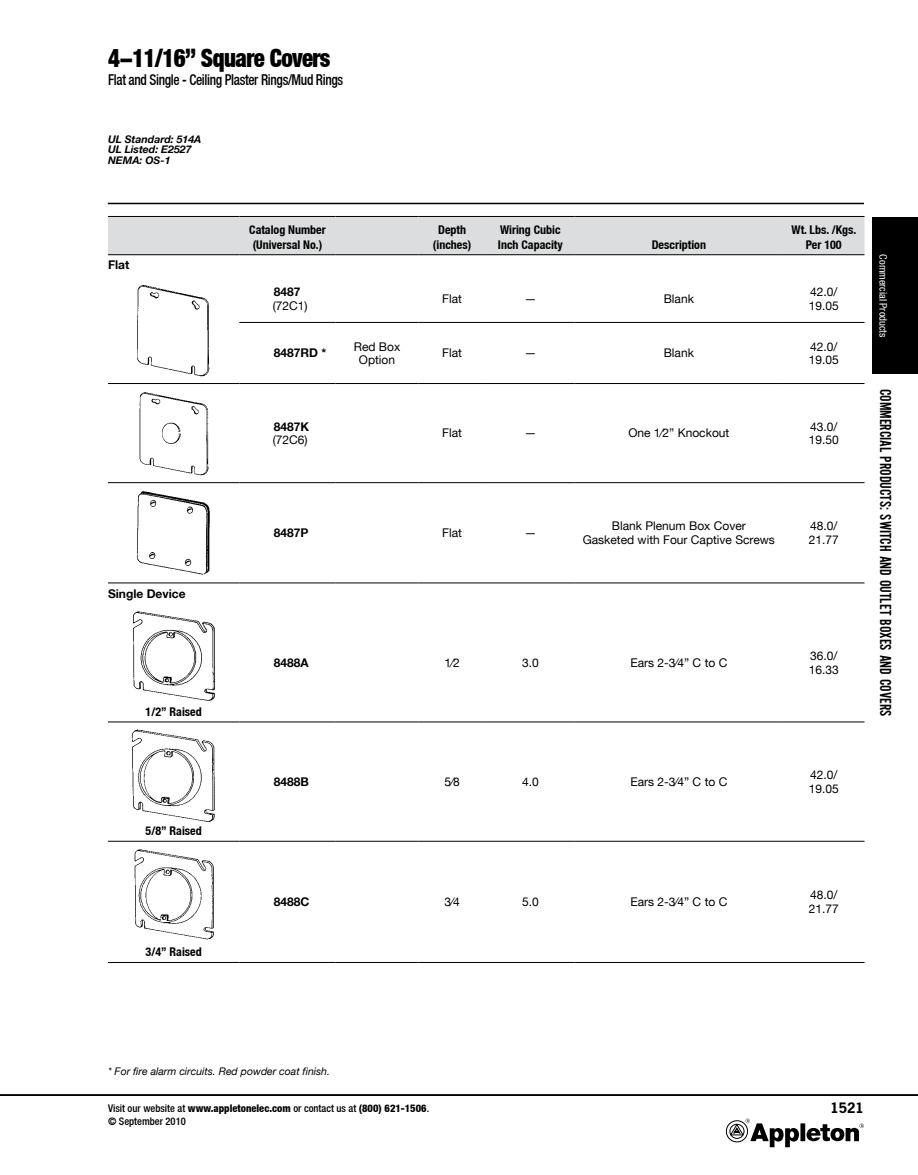
<style>
.page{position:relative;width:918px;height:1175px;background:#fff}
.page>*{position:absolute;margin:0;border:0;box-sizing:border-box;transform-origin:0 0}
.t1{font:900 condensed 25.5px "Helvetica Neue LT";letter-spacing:-.025em;color:#000;scale:.9 1}
.t2{font:16.5px "Alternate Gothic EF No Two";color:#000}
.t3{font:500 condensed 15px "Helvetica Neue LT";letter-spacing:-.025em;color:#000;scale:.89 1}
.t4{font:700 13.5px "News Gothic Std";color:#000}
.t5{font:12px/13.5px "Helvetica Neue LT";color:#000}
.t6{font:700 condensed 12px/14.4px "Helvetica Neue LT";color:#000}
.t7{font:700 12px "Helvetica Neue LT";color:#000}
.t8{font:500 condensed 10.5px/12.6px "Helvetica Neue LT";color:#000}
.t9{font:italic 10.5px "Helvetica Neue LT";color:#000}
.t10{font:italic 700 10.5px/10.5px "Helvetica Neue LT";color:#000}
.t11{font:condensed 10.5px "Helvetica Neue LT";color:#fff}
.s1{font-weight:800}
</style>
<div class="page">
<div style="left:108px;top:217px;width:756px;height:37px;background:#dcddde"></div>
<hr style="left:108px;top:216px;width:131px;height:1px;background:#000">
<hr style="left:239px;top:216px;width:97px;height:1px;background:#000">
<hr style="left:336px;top:216px;width:82px;height:1px;background:#000">
<hr style="left:418px;top:216px;width:68px;height:1px;background:#000">
<hr style="left:486px;top:216px;width:89px;height:1px;background:#000">
<hr style="left:575px;top:216px;width:208px;height:1px;background:#000">
<hr style="left:783px;top:216px;width:81px;height:1px;background:#000">
<hr style="left:108px;top:254px;width:131px;height:1px;background:#000">
<hr style="left:239px;top:254px;width:97px;height:1px;background:#000">
<hr style="left:336px;top:254px;width:82px;height:1px;background:#000">
<hr style="left:418px;top:254px;width:68px;height:1px;background:#000">
<hr style="left:486px;top:254px;width:89px;height:1px;background:#000">
<hr style="left:575px;top:254px;width:208px;height:1px;background:#000">
<hr style="left:783px;top:254px;width:81px;height:1px;background:#000">
<hr style="left:239px;top:322px;width:97px;height:1px;background:#000">
<hr style="left:336px;top:322px;width:82px;height:1px;background:#000">
<hr style="left:418px;top:322px;width:68px;height:1px;background:#000">
<hr style="left:486px;top:322px;width:89px;height:1px;background:#000">
<hr style="left:575px;top:322px;width:208px;height:1px;background:#000">
<hr style="left:783px;top:322px;width:81px;height:1px;background:#000">
<hr style="left:108px;top:383px;width:131px;height:1px;background:#000">
<hr style="left:239px;top:383px;width:97px;height:1px;background:#000">
<hr style="left:336px;top:383px;width:82px;height:1px;background:#000">
<hr style="left:418px;top:383px;width:68px;height:1px;background:#000">
<hr style="left:486px;top:383px;width:89px;height:1px;background:#000">
<hr style="left:575px;top:383px;width:208px;height:1px;background:#000">
<hr style="left:783px;top:383px;width:81px;height:1px;background:#000">
<hr style="left:108px;top:482px;width:131px;height:1px;background:#000">
<hr style="left:239px;top:482px;width:97px;height:1px;background:#000">
<hr style="left:336px;top:482px;width:82px;height:1px;background:#000">
<hr style="left:418px;top:482px;width:68px;height:1px;background:#000">
<hr style="left:486px;top:482px;width:89px;height:1px;background:#000">
<hr style="left:575px;top:482px;width:208px;height:1px;background:#000">
<hr style="left:783px;top:482px;width:81px;height:1px;background:#000">
<hr style="left:108px;top:721px;width:131px;height:1px;background:#000">
<hr style="left:239px;top:721px;width:97px;height:1px;background:#000">
<hr style="left:336px;top:721px;width:82px;height:1px;background:#000">
<hr style="left:418px;top:721px;width:68px;height:1px;background:#000">
<hr style="left:486px;top:721px;width:89px;height:1px;background:#000">
<hr style="left:575px;top:721px;width:208px;height:1px;background:#000">
<hr style="left:783px;top:721px;width:81px;height:1px;background:#000">
<hr style="left:108px;top:841px;width:131px;height:1px;background:#000">
<hr style="left:239px;top:841px;width:97px;height:1px;background:#000">
<hr style="left:336px;top:841px;width:82px;height:1px;background:#000">
<hr style="left:418px;top:841px;width:68px;height:1px;background:#000">
<hr style="left:486px;top:841px;width:89px;height:1px;background:#000">
<hr style="left:575px;top:841px;width:208px;height:1px;background:#000">
<hr style="left:783px;top:841px;width:81px;height:1px;background:#000">
<hr style="left:108px;top:582px;width:131px;height:1px;background:#000">
<hr style="left:239px;top:582px;width:97px;height:1px;background:#000">
<hr style="left:336px;top:582px;width:82px;height:1px;background:#000">
<hr style="left:418px;top:582px;width:68px;height:1px;background:#000">
<hr style="left:486px;top:582px;width:89px;height:1px;background:#000">
<hr style="left:575px;top:582px;width:208px;height:1px;background:#000">
<hr style="left:783px;top:582px;width:81px;height:1px;background:#000">
<hr style="left:108px;top:962px;width:131px;height:1px;background:#000">
<hr style="left:239px;top:962px;width:97px;height:1px;background:#000">
<hr style="left:336px;top:962px;width:82px;height:1px;background:#000">
<hr style="left:418px;top:962px;width:68px;height:1px;background:#000">
<hr style="left:486px;top:962px;width:89px;height:1px;background:#000">
<hr style="left:575px;top:962px;width:208px;height:1px;background:#000">
<hr style="left:783px;top:962px;width:81px;height:1px;background:#000">
<img style="left:137px;top:285px;width:73px;height:92px">
<img style="left:139px;top:392px;width:70px;height:84px">
<img style="left:136px;top:491px;width:74px;height:84px">
<img style="left:133px;top:611px;width:83px;height:90px">
<img style="left:131px;top:729px;width:84px;height:93px">
<img style="left:134px;top:849px;width:80px;height:91px">
<hr style="left:108px;top:203px;width:756px;height:1px;background:#000">
<div style="left:873px;top:218px;width:45px;height:156px;background:#000"></div>
<hr style="left:0;top:1094px;width:918px;height:1px;background:#000">
<div style="left:800px;top:1123px;width:5px;height:18px;background:#000"></div>
<svg style="left:806px;top:1123px;width:58px;height:19px"></svg>
<svg style="left:726px;top:1118px;width:73px;height:29px"></svg>
<h1 class="t1" style="left:108px;top:42px;width:249px">4-11/16” Square Covers</h1>
<p class="t3" style="left:108px;top:71px;width:266px">Flat and Single - Ceiling Plaster Rings/Mud Rings</p>
<p class="t10" style="left:108px;top:133px;width:95px">UL Standard: 514A<br>UL Listed: E2527<br>NEMA: OS-1</p>
<p class="t7" style="left:108px;top:257px;width:23px">Flat</p>
<p class="t7" style="left:108px;top:586px;width:79px">Single Device</p>
<p class="t6" style="left:146px;top:704px;width:58px">1∕/2” Raised</p>
<p class="t6" style="left:146px;top:823px;width:58px">5∕/8” Raised</p>
<p class="t6" style="left:146px;top:944px;width:58px">3∕/4” Raised</p>
<p class="t6" style="left:249px;top:223px;width:78px">Catalog Number (Universal No.)</p>
<p class="t6" style="left:433px;top:223px;width:40px;text-align:center">Depth (inches)</p>
<p class="t6" style="left:498px;top:223px;width:66px">Wiring Cubic<br>Inch Capacity</p>
<p class="t6" style="left:652px;top:237px;width:56px">Description</p>
<p class="t6" style="left:791px;top:223px;width:66px;text-align:center">Wt. Lbs. /Kgs.<br>Per 100</p>
<p class="t7" style="left:274px;top:285px;width:28px">8487</p>
<p class="t5" style="left:273px;top:299px;width:36px">(72C1)</p>
<p class="t5" style="left:442px;top:292px;width:21px">Flat</p>
<p class="t5" style="left:524px;top:292px;width:13px">—</p>
<p class="t5" style="left:664px;top:292px;width:32px">Blank</p>
<p class="t5" style="left:809px;top:285px;width:32px">42.0/<br>19.05</p>
<p class="t7" style="left:274px;top:345px;width:54px">8487RD *</p>
<p class="t5" style="left:354px;top:339px;width:48px;text-align:center">Red Box<br>Option</p>
<p class="t5" style="left:442px;top:346px;width:21px">Flat</p>
<p class="t5" style="left:524px;top:346px;width:13px">—</p>
<p class="t5" style="left:664px;top:346px;width:32px">Blank</p>
<p class="t5" style="left:809px;top:339px;width:32px">42.0/<br>19.05</p>
<p class="t7" style="left:274px;top:419px;width:37px">8487K</p>
<p class="t5" style="left:273px;top:433px;width:36px">(72C6)</p>
<p class="t5" style="left:442px;top:426px;width:21px">Flat</p>
<p class="t5" style="left:524px;top:426px;width:13px">—</p>
<p class="t5" style="left:628px;top:426px;width:102px">One 1∕2” Knockout</p>
<p class="t5" style="left:809px;top:419px;width:32px">43.0/<br>19.50</p>
<p class="t7" style="left:274px;top:525px;width:36px">8487P</p>
<p class="t5" style="left:442px;top:526px;width:21px">Flat</p>
<p class="t5" style="left:524px;top:526px;width:13px">—</p>
<p class="t5" style="left:583px;top:519px;width:194px;text-align:center">Blank Plenum Box Cover<br>Gasketed with Four Captive Screws</p>
<p class="t5" style="left:809px;top:519px;width:32px">48.0/<br>21.77</p>
<p class="t7" style="left:274px;top:655px;width:36px">8488A</p>
<p class="t5" style="left:444px;top:656px;width:17px">1∕2</p>
<p class="t5" style="left:522px;top:656px;width:18px">3.0</p>
<p class="t5" style="left:630px;top:656px;width:98px">Ears 2-3∕4” C to C</p>
<p class="t5" style="left:809px;top:649px;width:32px">36.0/<br>16.33</p>
<p class="t7" style="left:274px;top:774px;width:37px">8488B</p>
<p class="t5" style="left:444px;top:774px;width:17px">5∕8</p>
<p class="t5" style="left:522px;top:774px;width:18px">4.0</p>
<p class="t5" style="left:630px;top:774px;width:98px">Ears 2-3∕4” C to C</p>
<p class="t5" style="left:809px;top:768px;width:32px">42.0/<br>19.05</p>
<p class="t11" style="left:889px;top:254px;width:84px;rotate:90deg">Commercial Products</p>
<h2 class="t2" style="left:894px;top:388px;width:329px;rotate:90deg">Commercial Products: Switch and Outlet Boxes and Covers</h2>
<p class="t7" style="left:274px;top:894px;width:37px">8488C</p>
<p class="t5" style="left:444px;top:895px;width:17px">3∕4</p>
<p class="t5" style="left:522px;top:895px;width:18px">5.0</p>
<p class="t5" style="left:630px;top:895px;width:98px">Ears 2-3∕4” C to C</p>
<p class="t5" style="left:809px;top:888px;width:32px">48.0/<br>21.77</p>
<p class="t9" style="left:108px;top:1065px;width:224px">* For fire alarm circuits. Red powder coat finish.</p>
<p class="t8" style="left:108px;top:1102px;width:323px">Visit our website at <span class="s1">www.appletonelec.com</span> or contact us at <span class="s1">(800) 621-1506</span>. © September 2010</p>
<p class="t4" style="left:830px;top:1099px;width:35px">1521</p>
</div>
